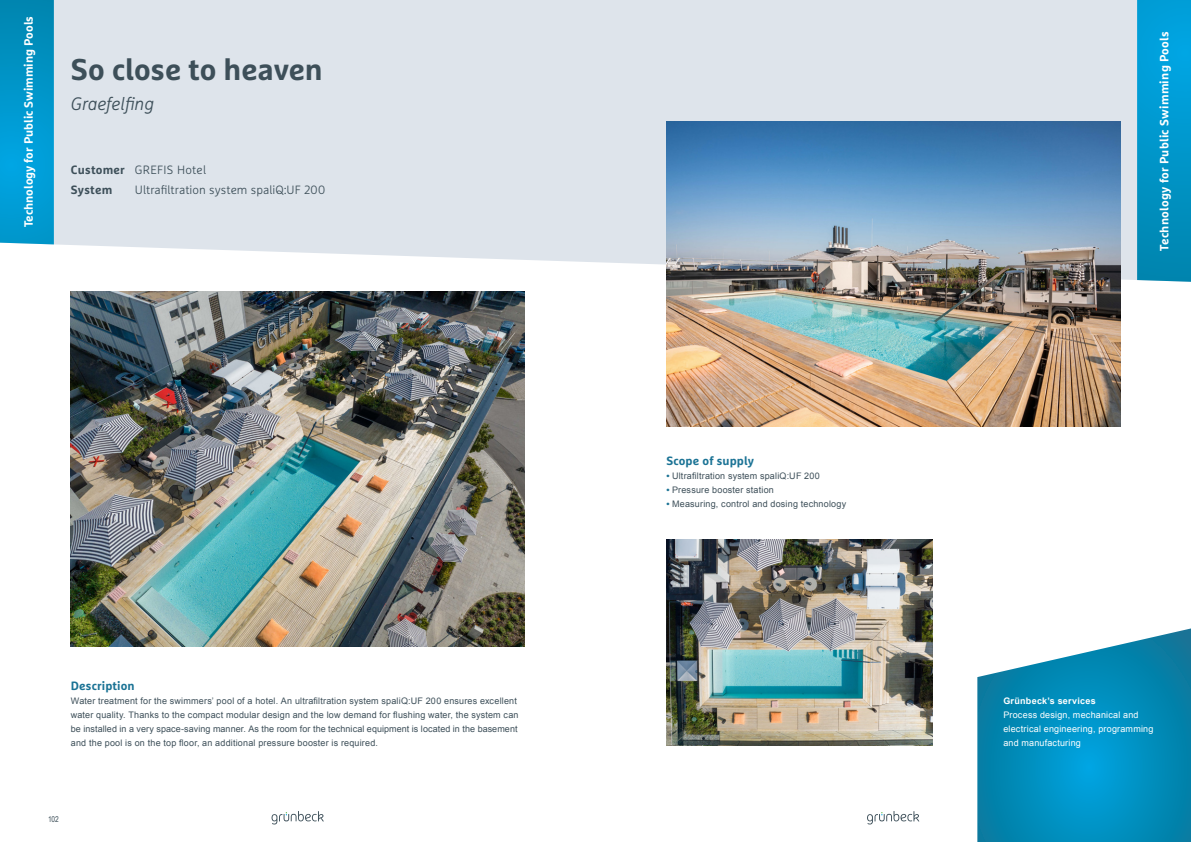
<style>
.page{position:relative;width:1191px;height:842px;background:#fff}
.page>*{position:absolute;margin:0;border:0;box-sizing:border-box;transform-origin:0 0}
.t1{font:700 30px "Marselis Pro";color:#3d4f59}
.t2{font:italic 300 18px "Marselis Pro";color:#3d4f59}
.t3{font:300 12px "Marselis Pro";color:#3d4f59}
.t4{font:700 12px "Marselis Pro";letter-spacing:.02em;color:#fff}
.t5{font:700 12px "Marselis Pro";color:#fff}
.t6{font:700 12px/20px "Marselis Pro";letter-spacing:.02em;color:#3d4f59}
.t7{font:700 12px "Marselis Pro";letter-spacing:.01em;color:#1b7395}
.t8{font:9px/14px "Arial";letter-spacing:.02em;color:#3d4f59}
.t9{font:9px/14px "Arial";letter-spacing:.02em;color:#fff}
.t10{font:700 9px "Arial";letter-spacing:.03em;color:#fff}
.t11{font:8px "Arial Narrow";color:#3d4f59}
.s1{font-weight:300}
.s2{font-weight:700;color:#1b7395}
</style>
<div class="page">
<svg style="left:271px;top:811px;width:53px;height:13px"></svg>
<svg style="left:867px;top:811px;width:52px;height:13px"></svg>
<svg style="left:42px;top:0;width:1095px;height:282px;background:#e0e5ec"></svg>
<svg style="left:0;top:0;width:54px;height:244px;background:#0097cb"></svg>
<svg style="left:1137px;top:0;width:54px;height:282px;background:#0297ca"></svg>
<svg style="left:977px;top:628px;width:214px;height:214px;background:#1f98c1"></svg>
<img style="left:666px;top:540px;width:267px;height:206px">
<img style="left:71px;top:291px;width:453px;height:356px">
<img style="left:666px;top:122px;width:454px;height:305px">
<h3 class="t5" style="left:21px;top:227px;width:213px;rotate:-90deg">Technology for Public Swimming Pools</h3>
<h1 class="t1" style="left:71px;top:51px;width:253px">So close to heaven</h1>
<h2 class="t2" style="left:71px;top:93px;width:85px">Graefelfing</h2>
<h3 class="t6" style="left:71px;top:159px;width:137px">Customer <span class="s1">GREFIS Hotel<br></span>System</h3>
<h3 class="t3" style="left:135px;top:182px;width:192px">Ultrafiltration system spaliQ:UF 200</h3>
<h3 class="t7" style="left:71px;top:678px;width:65px">Description</h3>
<p class="t8" style="left:71px;top:694px;width:449px">Water treatment for the swimmers’ pool of a hotel. An ultrafiltration system spaliQ:UF 200 ensures excellent water quality. Thanks to the compact modular design and the low demand for flushing water, the system can be installed in a very space-saving manner. As the room for the technical equipment is located in the basement and the pool is on the top floor, an additional pressure booster is required.</p>
<p class="t11" style="left:48px;top:813px;width:12px">102</p>
<h3 class="t7" style="left:666px;top:453px;width:89px">Scope of supply</h3>
<p class="t8" style="left:666px;top:468px;width:155px"><span class="s2">•</span> Ultrafiltration system spaliQ:UF 200</p>
<p class="t8" style="left:666px;top:482px;width:109px"><span class="s2">•</span> Pressure booster station</p>
<p class="t8" style="left:666px;top:496px;width:181px"><span class="s2">•</span> Measuring, control and dosing technology</p>
<h3 class="t4" style="left:1156px;top:251px;width:221px;rotate:-90deg">Technology for Public Swimming Pools</h3>
<p class="t10" style="left:1003px;top:695px;width:94px">Grünbeck’s services</p>
<p class="t9" style="left:1003px;top:708px;width:152px">Process design, mechanical and electrical engineering, programming and manufacturing</p>
</div>
